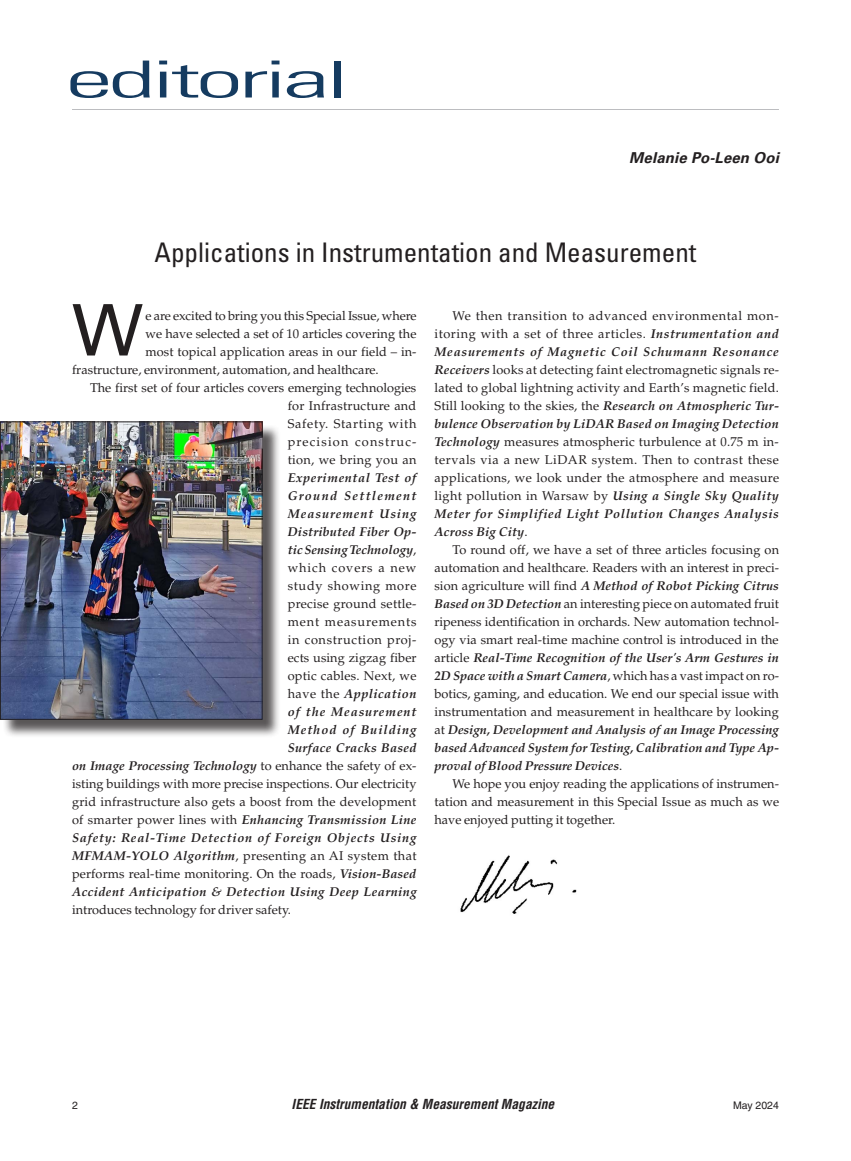
<style>
.page{position:relative;width:851px;height:1161px;background:#fff}
.page>*{position:absolute;margin:0;border:0;box-sizing:border-box;transform-origin:0 0}
.t1{font:71.1px "Univers LT Std";color:#231f20}
.t2{font:300 condensed 51.15px "Univers LT Std";letter-spacing:-.045em;color:#153b60;scale:2.1 1}
.t3{font:condensed 27px "Univers LT Std";color:#231f20}
.t4{font:italic 700 15px "Univers LT Std";letter-spacing:.01em;color:#231f20}
.t5{font:italic 700 condensed 13.5px "Helvetica LT Std";color:#231f20}
.t6{font:12.75px/18px "Palatino LT Std";letter-spacing:.01em;color:#231f20;text-align:justify}
.t7{font:12.75px "Palatino LT Std";letter-spacing:-.01em;color:#231f20}
.t8{font:12.75px "Palatino LT Std";letter-spacing:.055em;color:#231f20}
.t9{font:12.75px "Palatino LT Std";letter-spacing:.09em;color:#231f20}
.t10{font:10.5px "Helvetica LT Std";color:#231f20}
.s1{font-weight:700;font-style:italic}
</style>
<div class="page">
<hr style="left:72px;top:109px;width:706px;height:1px;background:#bcbdc0">
<img style="left:460px;top:855px;width:117px;height:59px">
<div style="left:2px;top:424px;width:279px;height:315px;background:#231f20;opacity:.75"></div>
<img style="left:2px;top:424px;width:258px;height:294px">
<div style="left:0;top:422px;width:262px;height:298px;border:1px solid #231f20"></div>
<h2 class="t2" style="left:65px;top:49px;width:137px">editorial</h2>
<p class="t4" style="left:629px;top:149px;width:151px">Melanie Po-Leen Ooi</p>
<h3 class="t3" style="left:155px;top:235px;width:543px">Applications in Instrumentation and Measurement</h3>
<h1 class="t1" style="left:72px;top:288px;width:73px">W</h1>
<p class="t7" style="left:145px;top:308px;width:272px">e are excited to bring you this Special Issue, where</p>
<p class="t6" style="left:145px;top:324px;width:272px">we have selected a set of 10 articles covering the</p>
<p class="t6" style="left:145px;top:342px;width:272px">most topical application areas in our field – in-</p>
<p class="t6" style="left:72px;top:360px;width:308px">frastructure, environment, automation, and healthcare.</p>
<p class="t6" style="left:90px;top:378px;width:328px">The first set of four articles covers emerging technologies</p>
<p class="t6" style="left:288px;top:396px;width:130px">for Infrastructure and</p>
<p class="t8" style="left:288px;top:416px;width:130px">Safety. Starting with</p>
<p class="t9" style="left:288px;top:434px;width:130px">precision construc-</p>
<p class="t6" style="left:288px;top:450px;width:130px">tion, we bring you an</p>
<p class="t6" style="left:72px;top:468px;width:346px;text-align:right"><span class="s1">Experimental Test of<br>Ground Settlement<br>Measurement Using<br>Distributed Fiber Op-<br>tic Sensing Technology</span>,<br>which covers a new<br>study showing more<br>precise ground settle-<br>ment measurements<br>in construction proj-<br>ects using zigzag fiber<br>optic cables. Next, we<br>have the <span class="s1">Application<br>of the Measurement<br>Method of Building<br>Surface Cracks Based<br>on Image Processing Technology</span> to enhance the safety of ex&shy;isting buildings with more precise inspections. Our electricity grid infrastructure also gets a boost from the development of smarter power lines with <span class="s1">Enhancing Transmission Line Safety: Real-Time Detection of Foreign Objects Using MFMAM-YOLO Algorithm</span>, presenting an AI system that performs real-time monitoring. On the roads, <span class="s1">Vision-Based Accident Anticipation &amp; Detection Using Deep Learning</span></p>
<p class="t6" style="left:72px;top:900px;width:220px">introduces technology for driver safety.</p>
<p class="t6" style="left:434px;top:306px;width:346px;text-indent:18px">We then transition to advanced environmental mon&shy;itoring with a set of three articles. <span class="s1">Instrumentation and Measurements of Magnetic Coil Schumann Resonance Receivers</span> looks at detecting faint electromagnetic signals re&shy;lated to global lightning activity and Earth’s magnetic field.<br>Still looking to the skies, the <span class="s1">Research on Atmospheric Tur&shy;bulence Observation by LiDAR Based on Imaging Detection Technology</span> measures atmospheric turbulence at 0.75 m in&shy;tervals via a new LiDAR system. Then to contrast these applications, we look under the atmosphere and measure light pollution in Warsaw by <span class="s1">Using a Single Sky Quality Meter for Simplified Light Pollution Changes Analysis Across Big City</span>.</p>
<p class="t6" style="left:434px;top:541px;width:346px;text-indent:18px">To round off, we have a set of three articles focusing on automation and healthcare. Readers with an interest in preci&shy;sion agriculture will find <span class="s1">A Method of Robot Picking Citrus Based on 3D Detection</span> an interesting piece on automated fruit ripeness identification in orchards. New automation technol&shy;ogy via smart real-time machine control is introduced in the article <span class="s1">Real-Time Recognition of the User's Arm Gestures in 2D Space with a Smart Camera</span>, which has a vast impact on ro&shy;botics, gaming, and education. We end our special issue with instrumentation and measurement in healthcare by looking at <span class="s1">Design, Development and Analysis of an Image Processing based Advanced System for Testing, Calibration and Type Ap&shy;proval of Blood Pressure Devices</span>.</p>
<p class="t6" style="left:434px;top:775px;width:346px;text-indent:18px">We hope you enjoy reading the applications of instrumen&shy;tation and measurement in this Special Issue as much as we have enjoyed putting it together.</p>
<p class="t10" style="left:72px;top:1099px;width:7px">2</p>
<p class="t5" style="left:291px;top:1096px;width:264px">IEEE Instrumentation &amp; Measurement Magazine</p>
<p class="t10" style="left:733px;top:1099px;width:47px">May 2024</p>
</div>
